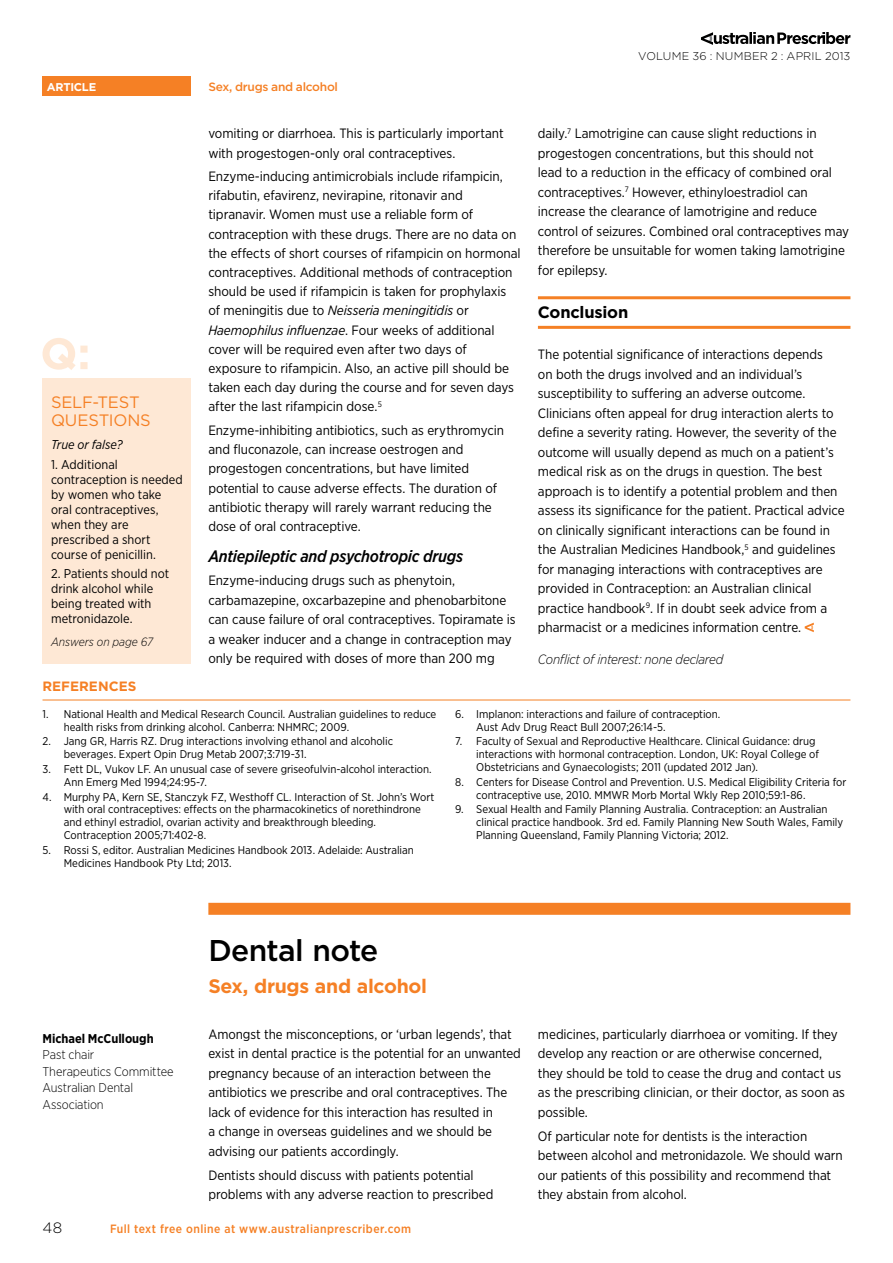
<style>
.page{position:relative;width:893px;height:1263px;background:#fff}
.page>*{position:absolute;margin:0;border:0;box-sizing:border-box;transform-origin:0 0}
.t1{font:500 30px "Gotham";letter-spacing:-.02em;color:#000}
.t2{font:700 19.5px "Gotham";letter-spacing:-.015em;color:#f58025}
.t3{font:italic 500 16.5px "Gotham Narrow";letter-spacing:-.015em;color:#000}
.t4{font:16.5px/18px "Gotham";letter-spacing:-.01em;color:#f58025}
.t5{font:700 16.5px "Gotham";letter-spacing:-.015em;color:#000}
.t6{font:300 15px "Gotham";color:#000}
.t7{font:13.5px/19.5px "Gotham Narrow";letter-spacing:-.005em;color:#000}
.t8{font:italic 300 13.5px "Gotham Narrow";letter-spacing:-.015em;color:#000}
.t9{font:700 13.5px "Gotham";color:#f58025}
.t10{font:12.75px/15px "Gotham Narrow";color:#000}
.t11{font:300 12.75px/16.5px "Gotham Narrow";letter-spacing:-.01em;color:#000}
.t12{font:700 12.75px "Gotham Narrow";letter-spacing:-.005em;color:#000}
.t13{font:italic 12.75px "Gotham Narrow";color:#000}
.t14{font:500 12px "Gotham Narrow";letter-spacing:.035em;color:#f58025}
.t15{font:500 12px "Gotham";letter-spacing:-.02em;color:#f58025}
.t16{font:italic 300 12px "Gotham Narrow";color:#000}
.t17{font:11.25px/12.8px "Gotham Narrow";letter-spacing:-.005em;color:#000}
.t18{font:300 11.25px "Gotham";letter-spacing:.015em;color:#000}
.t19{font:700 11.25px "Gotham";letter-spacing:-.02em;color:#fff}
.s1{font-style:italic}
</style>
<div class="page">
<div style="left:43px;top:77px;width:148px;height:19px;background:#f58025"></div>
<svg style="left:701px;top:32px;width:149px;height:13px"></svg>
<hr style="left:538px;top:296px;width:312px;height:3px;background:#f58025">
<hr style="left:538px;top:326px;width:312px;height:3px;background:#f58025">
<svg style="left:805px;top:623px;width:9px;height:9px"></svg>
<div style="left:43px;top:378px;width:148px;height:285px;background:#fee8d5"></div>
<svg style="left:43px;top:338px;width:45px;height:32px"></svg>
<hr style="left:43px;top:700px;width:807px;height:1px;background:#f58025">
<div style="left:208px;top:903px;width:642px;height:12px;background:#f58025"></div>
<p class="t19" style="left:47px;top:79px;width:51px">article</p>
<p class="t4" style="left:51px;top:393px;width:99px">SELF-TEST<br>QUESTIONS</p>
<p class="t13" style="left:51px;top:437px;width:73px">True or false?</p>
<p class="t10" style="left:51px;top:456px;width:133px">1. Additional contraception is needed by women who take oral contraceptives, when they are prescribed a short course of penicillin.</p>
<p class="t10" style="left:51px;top:566px;width:120px">2. Patients should not drink alcohol while being treated with metronidazole.</p>
<p class="t16" style="left:51px;top:635px;width:104px">Answers on page 67</p>
<p class="t9" style="left:43px;top:677px;width:95px">References</p>
<p class="t15" style="left:208px;top:79px;width:131px">Sex, drugs and alcohol</p>
<p class="t7" style="left:208px;top:124px;width:297px">vomiting or diarrhoea. This is particularly important with progestogen-only oral contraceptives.</p>
<p class="t7" style="left:208px;top:166px;width:314px">Enzyme-inducing antimicrobials include rifampicin, rifabutin, efavirenz, nevirapine, ritonavir and tipranavir. Women must use a reliable form of contraception with these drugs. There are no data on the effects of short courses of rifampicin on hormonal contraceptives. Additional methods of contraception should be used if rifampicin is taken for prophylaxis of meningitis due to <span class="s1">Neisseria meningitidis</span> or <span class="s1">Haemophilus influenzae</span>. Four weeks of additional cover will be required even after two days of exposure to rifampicin. Also, an active pill should be taken each day during the course and for seven days after the last rifampicin dose.<sup>5</sup></p>
<p class="t7" style="left:208px;top:420px;width:297px">Enzyme-inhibiting antibiotics, such as erythromycin and fluconazole, can increase oestrogen and progestogen concentrations, but have limited potential to cause adverse effects. The duration of antibiotic therapy will rarely warrant reducing the dose of oral contraceptive.</p>
<p class="t3" style="left:208px;top:545px;width:256px">Antiepileptic and psychotropic drugs</p>
<p class="t7" style="left:208px;top:571px;width:309px">Enzyme-inducing drugs such as phenytoin, carbamazepine, oxcarbazepine and phenobarbitone can cause failure of oral contraceptives. Topiramate is a weaker inducer and a change in contraception may only be required with doses of more than 200 mg</p>
<p class="t18" style="left:638px;top:48px;width:214px">VOLUME 36 : NUMBER 2 : APRIL 2013</p>
<p class="t7" style="left:538px;top:124px;width:313px">daily.<sup>7</sup> Lamotrigine can cause slight reductions in progestogen concentrations, but this should not<br>lead to a reduction in the efficacy of combined oral contraceptives.<sup>7</sup> However, ethinyloestradiol can increase the clearance of lamotrigine and reduce control of seizures. Combined oral contraceptives may therefore be unsuitable for women taking lamotrigine for epilepsy.</p>
<p class="t5" style="left:538px;top:302px;width:92px">Conclusion</p>
<p class="t7" style="left:538px;top:344px;width:308px">The potential significance of interactions depends<br>on both the drugs involved and an individual’s susceptibility to suffering an adverse outcome.<br>Clinicians often appeal for drug interaction alerts to define a severity rating. However, the severity of the outcome will usually depend as much on a patient’s medical risk as on the drugs in question. The best approach is to identify a potential problem and then assess its significance for the patient. Practical advice on clinically significant interactions can be found in the Australian Medicines Handbook,<sup>5</sup> and guidelines for managing interactions with contraceptives are provided in Contraception: an Australian clinical practice handbook<sup>9</sup>. If in doubt seek advice from a pharmacist or a medicines information centre.</p>
<p class="t8" style="left:538px;top:651px;width:187px">Conflict of interest: none declared</p>
<p class="t17" style="left:64px;top:707px;width:374px;text-indent:-21px">1. National Health and Medical Research Council. Australian guidelines to reduce health risks from drinking alcohol. Canberra: NHMRC; 2009.</p>
<p class="t17" style="left:64px;top:735px;width:331px;text-indent:-21px">2. Jang GR, Harris RZ. Drug interactions involving ethanol and alcoholic beverages. Expert Opin Drug Metab 2007;3:719-31.</p>
<p class="t17" style="left:64px;top:762px;width:369px;text-indent:-21px">3. Fett DL, Vukov LF. An unusual case of severe griseofulvin-alcohol interaction.<br>Ann Emerg Med 1994;24:95-7.</p>
<p class="t17" style="left:64px;top:790px;width:372px;text-indent:-21px">4. Murphy PA, Kern SE, Stanczyk FZ, Westhoff CL. Interaction of St. John’s Wort with oral contraceptives: effects on the pharmacokinetics of norethindrone and ethinyl estradiol, ovarian activity and breakthrough bleeding.<br>Contraception 2005;71:402-8.</p>
<p class="t17" style="left:64px;top:843px;width:352px;text-indent:-21px">5. Rossi S, editor. Australian Medicines Handbook 2013. Adelaide: Australian<br>Medicines Handbook Pty Ltd; 2013.</p>
<p class="t17" style="left:476px;top:707px;width:246px;text-indent:-21px">6. Implanon: interactions and failure of contraception.<br>Aust Adv Drug React Bull 2007;26:14-5.</p>
<p class="t17" style="left:476px;top:735px;width:344px;text-indent:-21px">7. Faculty of Sexual and Reproductive Healthcare. Clinical Guidance: drug interactions with hormonal contraception. London, UK: Royal College of<br>Obstetricians and Gynaecologists; 2011 (updated 2012 Jan).</p>
<p class="t17" style="left:476px;top:775px;width:372px;text-indent:-21px">8. Centers for Disease Control and Prevention. U.S. Medical Eligibility Criteria for contraceptive use, 2010. MMWR Morb Mortal Wkly Rep 2010;59:1-86.</p>
<p class="t17" style="left:476px;top:803px;width:368px;text-indent:-21px">9. Sexual Health and Family Planning Australia. Contraception: an Australian clinical practice handbook. 3rd ed. Family Planning New South Wales, Family<br>Planning Queensland, Family Planning Victoria; 2012.</p>
<p class="t12" style="left:43px;top:1030px;width:113px">Michael McCullough</p>
<p class="t11" style="left:43px;top:1046px;width:132px">Past chair<br>Therapeutics Committee<br>Australian Dental<br>Association</p>
<h1 class="t1" style="left:208px;top:930px;width:172px">Dental note</h1>
<h2 class="t2" style="left:208px;top:973px;width:220px">Sex, drugs and alcohol</h2>
<p class="t7" style="left:208px;top:1024px;width:314px">Amongst the misconceptions, or ‘urban legends’, that exist in dental practice is the potential for an unwanted pregnancy because of an interaction between the antibiotics we prescribe and oral contraceptives. The lack of evidence for this interaction has resulted in<br>a change in overseas guidelines and we should be advising our patients accordingly.</p>
<p class="t7" style="left:208px;top:1165px;width:287px">Dentists should discuss with patients potential problems with any adverse reaction to prescribed</p>
<p class="t6" style="left:43px;top:1218px;width:21px">48</p>
<p class="t14" style="left:110px;top:1221px;width:302px">Full text free online at www.australianprescriber.com</p>
<p class="t7" style="left:538px;top:1024px;width:309px">medicines, particularly diarrhoea or vomiting. If they develop any reaction or are otherwise concerned, they should be told to cease the drug and contact us as the prescribing clinician, or their doctor, as soon as possible.</p>
<p class="t7" style="left:538px;top:1126px;width:306px">Of particular note for dentists is the interaction between alcohol and metronidazole. We should warn our patients of this possibility and recommend that they abstain from alcohol.</p>
</div>
